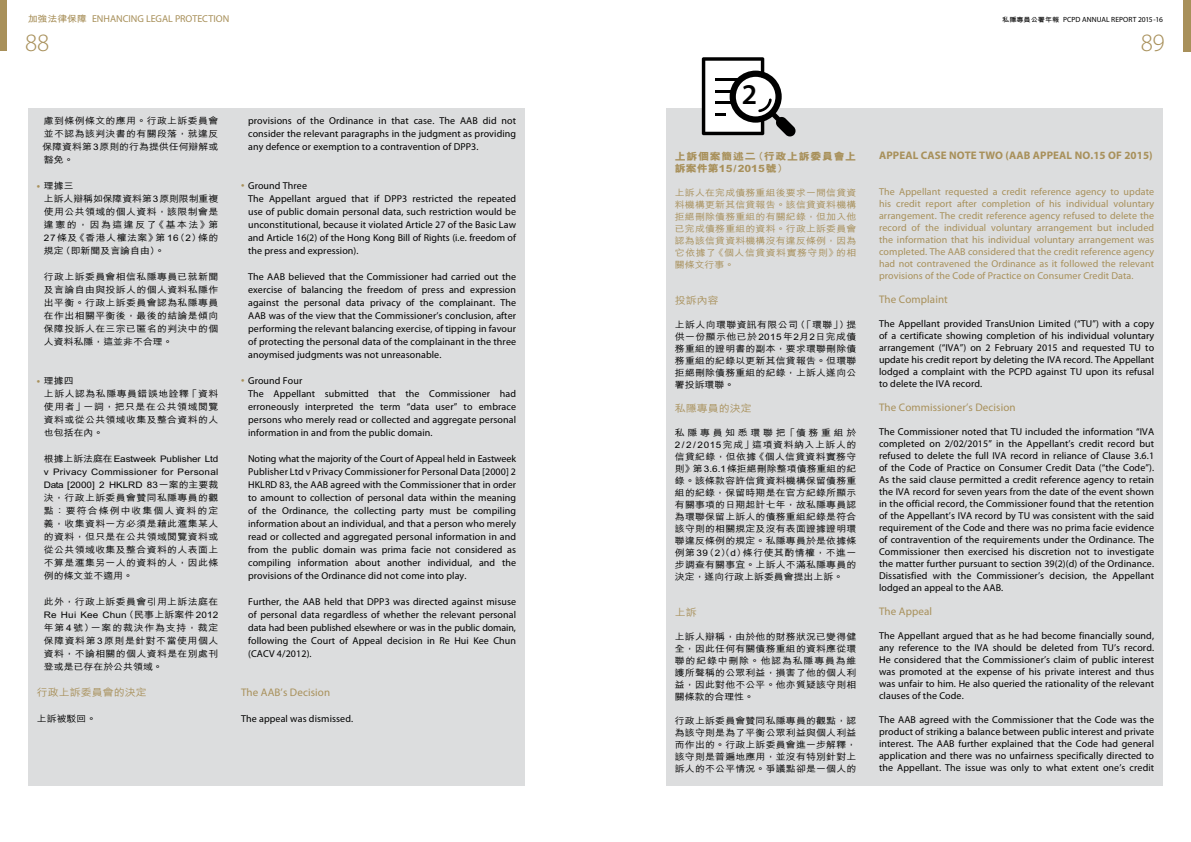
<style>
.page{position:relative;width:1191px;height:842px;background:#fff}
.page>*{position:absolute;margin:0;border:0;box-sizing:border-box;transform-origin:0 0}
.t1{font:600 28.8px "Myriad Pro";color:#000}
.t2{font:300 25px "Myriad Pro";color:#a8905a}
.t3{font:11px "Myriad Pro";letter-spacing:.01em;color:#a8905a}
.t4{font:700 11px "Myriad Pro";letter-spacing:.01em;color:#a8905a}
.t5{font:10px/13px "Myriad Pro";letter-spacing:.01em;color:#000;text-align:justify}
.t6{font:10px/12px "Myriad Pro";letter-spacing:.01em;color:#a8905a;text-align:justify}
.t7{font:800 10px/12px "M Hei HK";letter-spacing:.06em;color:#a8905a;scale:1.1 1}
.t8{font:500 10px "M Hei HK";color:#a8905a;scale:1.1 1}
.t9{font:500 9px/13px "M Hei HK";letter-spacing:.02em;color:#000;text-align:justify;scale:1.1 1}
.t10{font:500 9px/12px "M Hei HK";letter-spacing:.02em;color:#a8905a;text-align:justify;scale:1.1 1}
.t11{font:7.5px "Myriad Pro";letter-spacing:.005em;color:#000}
.s1{font-family:"M Hei HK";font-weight:700;font-size:9px}
.s2{font-family:"M Hei HK";font-weight:700;font-size:6.5px}
.s3{font-family:"Myriad Pro";font-weight:700;font-size:10px;color:#a8905a}
.s4{font-weight:700;color:#a8905a}
</style>
<div class="page">
<div style="left:0;top:0;width:7px;height:51px;background:#a8905a"></div>
<div style="left:1183px;top:0;width:8px;height:51px;background:#a8905a"></div>
<div style="left:28px;top:108px;width:496px;height:677px;background:#dcddde"></div>
<div style="left:666px;top:108px;width:496px;height:677px;background:#dcddde"></div>
<svg style="left:702px;top:57px;width:94px;height:80px"></svg>
<p class="t6" style="left:28px;top:13px;width:203px"><span class="s1">加強法律保障</span> ENHANCING LEGAL PROTECTION</p>
<p class="t11" style="left:1002px;top:16px;width:162px"><span class="s2">私隱專員公署年報</span> PCPD ANNUAL REPORT 2015-16</p>
<p class="t2" style="left:25px;top:29px;width:26px">88</p>
<p class="t2" style="left:1140px;top:29px;width:25px">89</p>
<p class="t9" style="left:42px;top:114px;width:161px">慮到條例條文的應用。行政上訴委員會並不認為該判決書的有關段落，就違反保障資料第3原則的行為提供任何辯解或豁免。</p>
<p class="t9" style="left:37px;top:179px;width:35px"><span class="s3">•</span> 理據三</p>
<p class="t9" style="left:44px;top:192px;width:160px">上訴人辯稱如保障資料第3原則限制重複使用公共領域的個人資料，該限制會是違憲的，因為這違反了《基本法》第27條及《香港人權法案》第16（2）條的規定（即新聞及言論自由）。</p>
<p class="t9" style="left:44px;top:270px;width:160px">行政上訴委員會相信私隱專員已就新聞及言論自由與投訴人的個人資料私隱作出平衡。行政上訴委員會認為私隱專員在作出相關平衡後，最後的結論是傾向保障投訴人在三宗已匿名的判決中的個人資料私隱，這並非不合理。</p>
<p class="t9" style="left:37px;top:374px;width:35px"><span class="s3">•</span> 理據四</p>
<p class="t9" style="left:44px;top:387px;width:160px">上訴人認為私隱專員錯誤地詮釋「資料使用者」一詞，把只是在公共領域閱覽資料或從公共領域收集及整合資料的人也包括在內。</p>
<p class="t9" style="left:44px;top:452px;width:160px">根據上訴法庭在Eastweek Publisher Ltd v Privacy Commissioner for Personal Data [2000] 2 HKLRD 83一案的主要裁決，行政上訴委員會贊同私隱專員的觀點：要符合條例中收集個人資料的定義，收集資料一方必須是藉此滙集某人的資料，但只是在公共領域閱覽資料或從公共領域收集及整合資料的人表面上不算是滙集另一人的資料的人，因此條例的條文並不適用。</p>
<p class="t9" style="left:44px;top:595px;width:160px">此外，行政上訴委員會引用上訴法庭在Re Hui Kee Chun（民事上訴案件2012年第4號）一案的裁決作為支持，裁定保障資料第3原則是針對不當使用個人資料，不論相關的個人資料是在別處刊登或是已存在於公共領域。</p>
<p class="t8" style="left:37px;top:685px;width:101px">行政上訴委員會的決定</p>
<p class="t9" style="left:37px;top:712px;width:55px">上訴被駁回。</p>
<p class="t5" style="left:248px;top:114px;width:269px">provisions of the Ordinance in that case. The AAB did not consider the relevant paragraphs in the judgment as providing any defence or exemption to a contravention of DPP3.</p>
<p class="t5" style="left:241px;top:179px;width:68px"><span class="s4">•</span> Ground Three</p>
<p class="t5" style="left:248px;top:192px;width:269px">The Appellant argued that if DPP3 restricted the repeated use of public domain personal data, such restriction would be unconstitutional, because it violated Article 27 of the Basic Law and Article 16(2) of the Hong Kong Bill of Rights (i.e. freedom of the press and expression).</p>
<p class="t5" style="left:248px;top:270px;width:269px">The AAB believed that the Commissioner had carried out the exercise of balancing the freedom of press and expression against the personal data privacy of the complainant. The AAB was of the view that the Commissioner’s conclusion, after performing the relevant balancing exercise, of tipping in favour of protecting the personal data of the complainant in the three anoymised judgments was not unreasonable.</p>
<p class="t5" style="left:241px;top:374px;width:63px"><span class="s4">•</span> Ground Four</p>
<p class="t5" style="left:248px;top:387px;width:269px">The Appellant submitted that the Commissioner had erroneously interpreted the term “data user” to embrace persons who merely read or collected and aggregate personal information in and from the public domain.</p>
<p class="t5" style="left:248px;top:452px;width:269px">Noting what the majority of the Court of Appeal held in Eastweek Publisher Ltd v Privacy Commissioner for Personal Data [2000] 2<br>HKLRD 83, the AAB agreed with the Commissioner that in order to amount to collection of personal data within the meaning of the Ordinance, the collecting party must be compiling information about an individual, and that a person who merely read or collected and aggregated personal information in and from the public domain was prima facie not considered as compiling information about another individual, and the provisions of the Ordinance did not come into play.</p>
<p class="t5" style="left:248px;top:595px;width:269px">Further, the AAB held that DPP3 was directed against misuse of personal data regardless of whether the relevant personal data had been published elsewhere or was in the public domain, following the Court of Appeal decision in Re Hui Kee Chun (CACV 4/2012).</p>
<p class="t3" style="left:241px;top:686px;width:91px">The AAB’s Decision</p>
<p class="t5" style="left:241px;top:712px;width:114px">The appeal was dismissed.</p>
<p class="t1" style="left:742px;top:78px;width:17px">2</p>
<p class="t7" style="left:675px;top:150px;width:166px">上訴個案簡述二（行政上訴委員會上訴案件第15/2015號）</p>
<p class="t10" style="left:675px;top:186px;width:166px">上訴人在完成債務重組後要求一間信貸資料機構更新其信貸報告。該信貸資料機構拒絕刪除債務重組的有關紀錄，但加入他已完成債務重組的資料。行政上訴委員會認為該信貸資料機構沒有違反條例，因為它依據了《個人信貸資料實務守則》的相關條文行事。</p>
<p class="t8" style="left:675px;top:293px;width:41px">投訴內容</p>
<p class="t9" style="left:675px;top:318px;width:166px;line-height:12px">上訴人向環聯資訊有限公司（「環聯」）提供一份顯示他已於2015年2月2日完成債務重組的證明書的副本，要求環聯刪除債務重組的紀錄以更新其信貸報告。但環聯拒絕刪除債務重組的紀錄，上訴人遂向公署投訴環聯。</p>
<p class="t8" style="left:675px;top:401px;width:71px">私隱專員的決定</p>
<p class="t9" style="left:675px;top:426px;width:166px;line-height:12px">私隱專員知悉環聯把「債務重組於2/2/2015完成」這項資料納入上訴人的信貸紀錄，但依據《個人信貸資料實務守則》第3.6.1條拒絕刪除整項債務重組的紀錄。該條款容許信貸資料機構保留債務重組的紀錄，保留時期是在官方紀錄所顯示有關事項的日期起計七年，故私隱專員認為環聯保留上訴人的債務重組紀錄是符合該守則的相關規定及沒有表面證據證明環聯違反條例的規定。私隱專員於是依據條例第39（2（d</p>
<p class="t9" style="left:675px;top:546px;width:166px;line-height:12px;text-indent:46px">））條行使其酌情權，不進一步調查有關事宜。上訴人不滿私隱專員的決定，遂向行政上訴委員會提出上訴。</p>
<p class="t8" style="left:675px;top:605px;width:21px">上訴</p>
<p class="t9" style="left:675px;top:630px;width:166px;line-height:12px">上訴人辯稱，由於他的財務狀況已變得健全，因此任何有關債務重組的資料應從環聯的紀錄中刪除。他認為私隱專員為維護所聲稱的公眾利益，損害了他的個人利益，因此對他不公平。他亦質疑該守則相關條款的合理性。</p>
<p class="t9" style="left:675px;top:714px;width:166px;line-height:12px">行政上訴委員會贊同私隱專員的觀點，認為該守則是為了平衡公眾利益與個人利益而作出的。行政上訴委員會進一步解釋，該守則是普遍地應用，並沒有特別針對上訴人的不公平情況。爭議點卻是一個人的</p>
<p class="t4" style="left:879px;top:149px;width:275px">APPEAL CASE NOTE TWO (AAB APPEAL NO.15 OF 2015)</p>
<p class="t6" style="left:879px;top:186px;width:276px">The Appellant requested a credit reference agency to update his credit report after completion of his individual voluntary arrangement. The credit reference agency refused to delete the record of the individual voluntary arrangement but included the information that his individual voluntary arrangement was completed. The AAB considered that the credit reference agency had not contravened the Ordinance as it followed the relevant provisions of the Code of Practice on Consumer Credit Data.</p>
<p class="t3" style="left:879px;top:293px;width:70px">The Complaint</p>
<p class="t5" style="left:879px;top:318px;width:276px;line-height:12px">The Appellant provided TransUnion Limited (“TU”) with a copy of a certificate showing completion of his individual voluntary arrangement (“IVA”) on 2 February 2015 and requested TU to update his credit report by deleting the IVA record. The Appellant lodged a complaint with the PCPD against TU upon its refusal to delete the IVA record.</p>
<p class="t3" style="left:879px;top:401px;width:138px">The Commissioner’s Decision</p>
<p class="t5" style="left:879px;top:426px;width:276px;line-height:12px">The Commissioner noted that TU included the information “IVA completed on 2/02/2015” in the Appellant’s credit record but refused to delete the full IVA record in reliance of Clause 3.6.1 of the Code of Practice on Consumer Credit Data (“the Code”).<br>As the said clause permitted a credit reference agency to retain the IVA record for seven years from the date of the event shown in the official record, the Commissioner found that the retention of the Appellant’s IVA record by TU was consistent with the said requirement of the Code and there was no prima facie evidence of contravention of the requirements under the Ordinance. The Commissioner then exercised his discretion not to investigate the matter further pursuant to section 39(2)(d) of the Ordinance.<br>Dissatisfied with the Commissioner’s decision, the Appellant lodged an appeal to the AAB.</p>
<p class="t3" style="left:879px;top:605px;width:55px">The Appeal</p>
<p class="t5" style="left:879px;top:630px;width:276px;line-height:12px">The Appellant argued that as he had become financially sound, any reference to the IVA should be deleted from TU’s record.<br>He considered that the Commissioner’s claim of public interest was promoted at the expense of his private interest and thus was unfair to him. He also queried the rationality of the relevant clauses of the Code.</p>
<p class="t5" style="left:879px;top:714px;width:277px;line-height:12px">The AAB agreed with the Commissioner that the Code was the product of striking a balance between public interest and private interest. The AAB further explained that the Code had general application and there was no unfairness specifically directed to the Appellant. The issue was only to what extent one’s credit</p>
</div>
